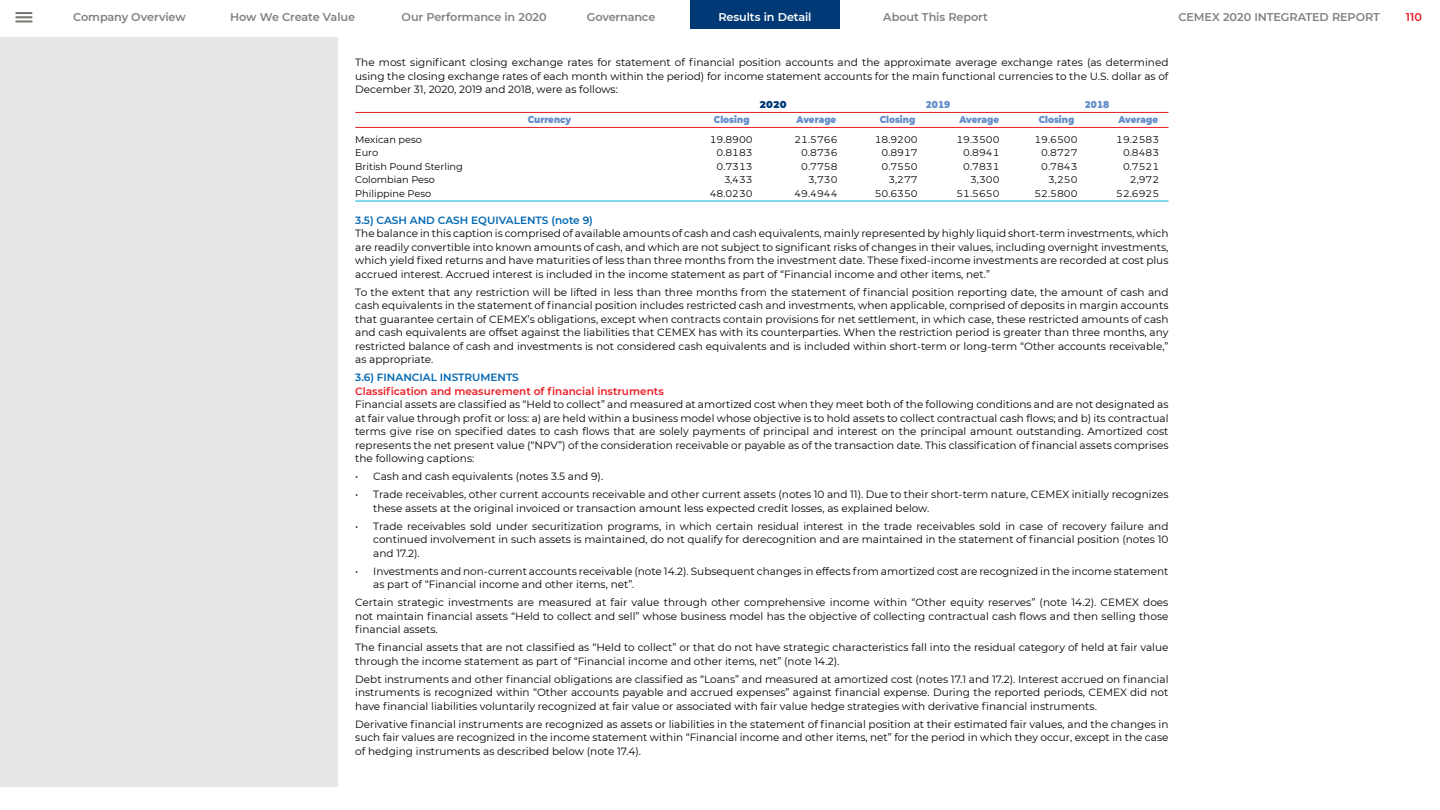
<style>
.page{position:relative;width:1440px;height:810px;background:#fff}
.page>*{position:absolute;margin:0;border:0;box-sizing:border-box;transform-origin:0 0}
.t1{font:600 11.25px "Montserrat";letter-spacing:-.01em;color:#808080}
.t2{font:600 11.25px "Montserrat";letter-spacing:-.01em;color:#fff}
.t3{font:600 11.25px "Montserrat";color:#ed1d24}
.t4{font:10.5px/13.5px "Montserrat";color:#000;text-align:justify}
.t5{font:600 10.5px "Montserrat";color:#0067b3}
.t6{font:600 10.5px "Montserrat";color:#ed1d24}
.t7{font:9.75px "Montserrat";color:#000}
.t8{font:900 9.75px "Montserrat";color:#658ec9;scale:.9 1}
.t9{font:900 9.75px "Montserrat";color:#003976}
</style>
<div class="page">
<svg style="left:15px;top:12px;width:18px;height:6px"></svg>
<hr style="left:15px;top:20px;width:18px;height:3px;background:#787773">
<div style="left:690px;top:0;width:150px;height:28px;background:#003976"></div>
<hr style="left:355px;top:112px;width:813px;height:1px;background:#ed1d24">
<hr style="left:355px;top:127px;width:813px;height:1px;background:#ed1d24">
<hr style="left:355px;top:201px;width:813px;height:1px;background:#00b3d2">
<div style="left:0;top:38px;width:337px;height:750px;background:#e5e7e6"></div>
<p class="t1" style="left:73px;top:9px;width:114px">Company Overview</p>
<p class="t1" style="left:230px;top:9px;width:126px">How We Create Value</p>
<p class="t1" style="left:402px;top:9px;width:147px">Our Performance in 2020</p>
<p class="t1" style="left:587px;top:9px;width:70px">Governance</p>
<p class="t2" style="left:718px;top:9px;width:95px">Results in Detail</p>
<p class="t1" style="left:883px;top:9px;width:106px">About This Report</p>
<p class="t1" style="left:1178px;top:9px;width:203px">CEMEX 2020 INTEGRATED REPORT</p>
<p class="t3" style="left:1406px;top:9px;width:18px">110</p>
<p class="t4" style="left:355px;top:56px;width:815px">The most significant closing exchange rates for statement of financial position accounts and the approximate average exchange rates (as determined using the closing exchange rates of each month within the period) for income statement accounts for the main functional currencies to the U.S. dollar as of December 31, 2020, 2019 and 2018, were as follows:</p>
<p class="t9" style="left:759px;top:98px;width:29px">2020</p>
<p class="t8" style="left:926px;top:98px;width:29px">2019</p>
<p class="t8" style="left:1085px;top:98px;width:29px">2018</p>
<p class="t8" style="left:528px;top:113px;width:50px">Currency</p>
<p class="t8" style="left:714px;top:113px;width:41px">Closing</p>
<p class="t8" style="left:797px;top:113px;width:46px">Average</p>
<p class="t8" style="left:880px;top:113px;width:41px">Closing</p>
<p class="t8" style="left:959px;top:113px;width:46px">Average</p>
<p class="t8" style="left:1039px;top:113px;width:41px">Closing</p>
<p class="t8" style="left:1118px;top:113px;width:46px">Average</p>
<p class="t7" style="left:355px;top:133px;width:68px">Mexican peso</p>
<p class="t7" style="left:710px;top:133px;width:45px">19.8900</p>
<p class="t7" style="left:794px;top:133px;width:45px">21.5766</p>
<p class="t7" style="left:875px;top:133px;width:45px">18.9200</p>
<p class="t7" style="left:956px;top:133px;width:45px">19.3500</p>
<p class="t7" style="left:1034px;top:133px;width:45px">19.6500</p>
<p class="t7" style="left:1116px;top:133px;width:45px">19.2583</p>
<p class="t7" style="left:355px;top:146px;width:24px">Euro</p>
<p class="t7" style="left:717px;top:146px;width:38px">0.8183</p>
<p class="t7" style="left:801px;top:146px;width:38px">0.8736</p>
<p class="t7" style="left:882px;top:146px;width:38px">0.8917</p>
<p class="t7" style="left:963px;top:146px;width:38px">0.8941</p>
<p class="t7" style="left:1041px;top:146px;width:38px">0.8727</p>
<p class="t7" style="left:1123px;top:146px;width:38px">0.8483</p>
<p class="t7" style="left:355px;top:160px;width:109px">British Pound Sterling</p>
<p class="t7" style="left:717px;top:160px;width:38px">0.7313</p>
<p class="t7" style="left:801px;top:160px;width:38px">0.7758</p>
<p class="t7" style="left:882px;top:160px;width:38px">0.7550</p>
<p class="t7" style="left:963px;top:160px;width:38px">0.7831</p>
<p class="t7" style="left:1041px;top:160px;width:38px">0.7843</p>
<p class="t7" style="left:1123px;top:160px;width:38px">0.7521</p>
<p class="t7" style="left:355px;top:173px;width:81px">Colombian Peso</p>
<p class="t7" style="left:725px;top:173px;width:30px">3,433</p>
<p class="t7" style="left:808px;top:173px;width:31px">3,730</p>
<p class="t7" style="left:888px;top:173px;width:31px">3,277</p>
<p class="t7" style="left:970px;top:173px;width:31px">3,300</p>
<p class="t7" style="left:1048px;top:173px;width:31px">3,250</p>
<p class="t7" style="left:1130px;top:173px;width:31px">2,972</p>
<p class="t7" style="left:355px;top:187px;width:78px">Philippine Peso</p>
<p class="t7" style="left:710px;top:187px;width:45px">48.0230</p>
<p class="t7" style="left:794px;top:187px;width:45px">49.4944</p>
<p class="t7" style="left:875px;top:187px;width:45px">50.6350</p>
<p class="t7" style="left:956px;top:187px;width:45px">51.5650</p>
<p class="t7" style="left:1034px;top:187px;width:45px">52.5800</p>
<p class="t7" style="left:1116px;top:187px;width:45px">52.6925</p>
<p class="t5" style="left:355px;top:213px;width:239px">3.5) CASH AND CASH EQUIVALENTS (note 9)</p>
<p class="t4" style="left:355px;top:227px;width:815px">The balance in this caption is comprised of available amounts of cash and cash equivalents, mainly represented by highly liquid short-term investments, which are readily convertible into known amounts of cash, and which are not subject to significant risks of changes in their values, including overnight investments, which yield fixed returns and have maturities of less than three months from the investment date. These fixed-income investments are recorded at cost plus accrued interest. Accrued interest is included in the income statement as part of “Financial income and other items, net.”</p>
<p class="t4" style="left:355px;top:285px;width:815px">To the extent that any restriction will be lifted in less than three months from the statement of financial position reporting date, the amount of cash and cash equivalents in the statement of financial position includes restricted cash and investments, when applicable, comprised of deposits in margin accounts that guarantee certain of CEMEX’s obligations, except when contracts contain provisions for net settlement, in which case, these restricted amounts of cash and cash equivalents are offset against the liabilities that CEMEX has with its counterparties. When the restriction period is greater than three months, any restricted balance of cash and investments is not considered cash equivalents and is included within short-term or long-term “Other accounts receivable,” as appropriate.</p>
<p class="t5" style="left:355px;top:370px;width:165px">3.6) FINANCIAL INSTRUMENTS</p>
<p class="t6" style="left:355px;top:384px;width:310px">Classification and measurement of financial instruments</p>
<p class="t4" style="left:355px;top:398px;width:815px">Financial assets are classified as “Held to collect” and measured at amortized cost when they meet both of the following conditions and are not designated as at fair value through profit or loss: a) are held within a business model whose objective is to hold assets to collect contractual cash flows; and b) its contractual terms give rise on specified dates to cash flows that are solely payments of principal and interest on the principal amount outstanding. Amortized cost represents the net present value (“NPV”) of the consideration receivable or payable as of the transaction date. This classification of financial assets comprises the following captions:</p>
<p class="t4" style="left:355px;top:470px;width:250px">• Cash and cash equivalents (notes 3.5 and 9).</p>
<p class="t4" style="left:373px;top:488px;width:797px;text-indent:-18px">• Trade receivables, other current accounts receivable and other current assets (notes 10 and 11). Due to their short-term nature, CEMEX initially recognizes these assets at the original invoiced or transaction amount less expected credit losses, as explained below.</p>
<p class="t4" style="left:373px;top:519px;width:797px;text-indent:-18px">• Trade receivables sold under securitization programs, in which certain residual interest in the trade receivables sold in case of recovery failure and continued involvement in such assets is maintained, do not qualify for derecognition and are maintained in the statement of financial position (notes 10 and 17.2).</p>
<p class="t4" style="left:373px;top:564px;width:797px;text-indent:-18px">• Investments and non-current accounts receivable (note 14.2). Subsequent changes in effects from amortized cost are recognized in the income statement as part of “Financial income and other items, net”.</p>
<p class="t4" style="left:355px;top:596px;width:815px">Certain strategic investments are measured at fair value through other comprehensive income within “Other equity reserves” (note 14.2). CEMEX does not maintain financial assets “Held to collect and sell” whose business model has the objective of collecting contractual cash flows and then selling those financial assets.</p>
<p class="t4" style="left:355px;top:641px;width:815px">The financial assets that are not classified as “Held to collect” or that do not have strategic characteristics fall into the residual category of held at fair value through the income statement as part of “Financial income and other items, net” (note 14.2).</p>
<p class="t4" style="left:355px;top:672px;width:815px">Debt instruments and other financial obligations are classified as “Loans” and measured at amortized cost (notes 17.1 and 17.2). Interest accrued on financial instruments is recognized within “Other accounts payable and accrued expenses” against financial expense. During the reported periods, CEMEX did not have financial liabilities voluntarily recognized at fair value or associated with fair value hedge strategies with derivative financial instruments.</p>
<p class="t4" style="left:355px;top:717px;width:815px">Derivative financial instruments are recognized as assets or liabilities in the statement of financial position at their estimated fair values, and the changes in such fair values are recognized in the income statement within “Financial income and other items, net” for the period in which they occur, except in the case of hedging instruments as described below (note 17.4).</p>
</div>
